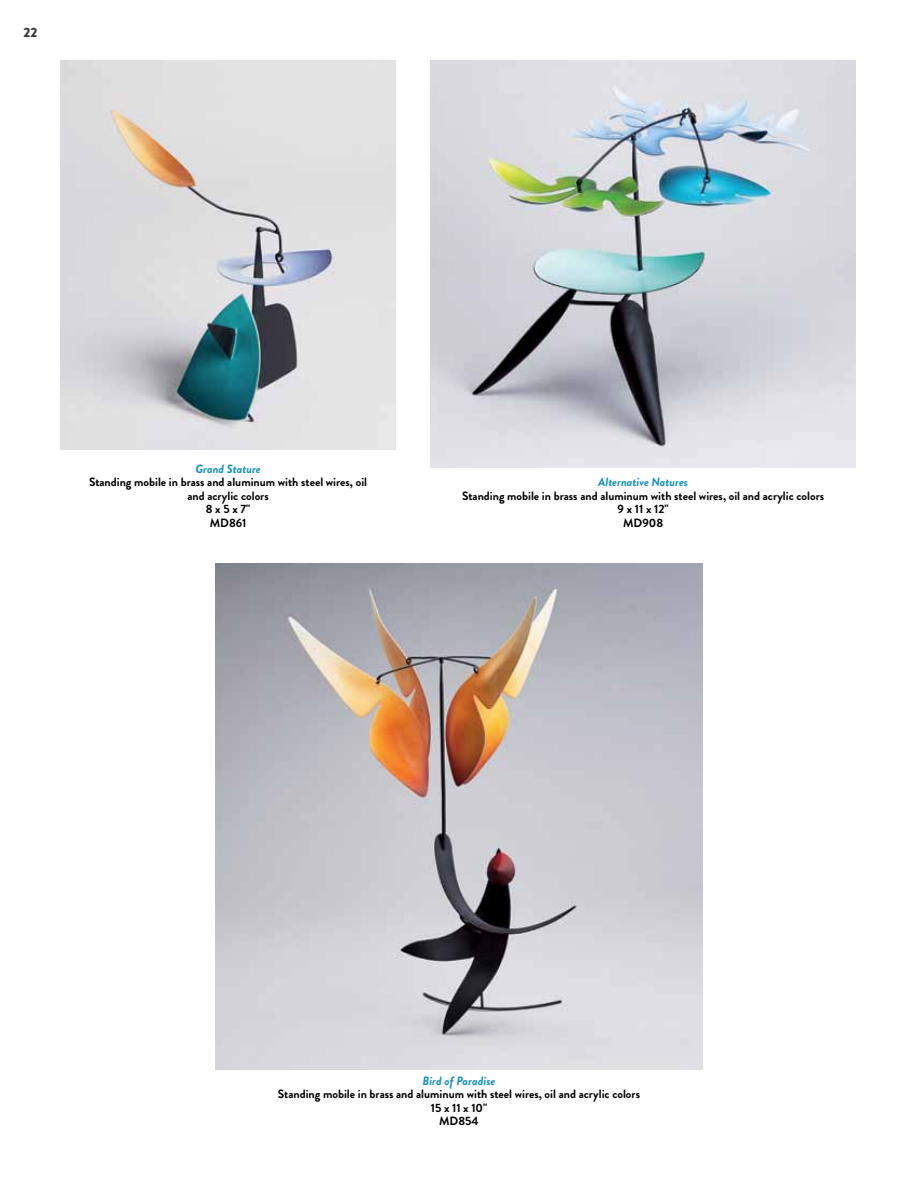
<style>
.page{position:relative;width:918px;height:1188px;background:#fff}
.page>*{position:absolute;margin:0;border:0;box-sizing:border-box;transform-origin:0 0}
.t1{font:900 13.5px "Brandon Grotesque";color:#373736}
.t2{font:700 12px/13.5px "Brandon Grotesque";color:#000;text-align:center}
.t3{font:italic 700 12px "Brandon Grotesque";color:#1791b7}
</style>
<div class="page">
<img style="left:216px;top:564px;width:486px;height:505px">
<img style="left:431px;top:61px;width:425px;height:407px">
<img style="left:61px;top:61px;width:334px;height:389px">
<p class="t1" style="left:23px;top:22px;width:15px">22</p>
<p class="t3" style="left:195px;top:460px;width:67px">Grand Stature</p>
<p class="t2" style="left:89px;top:475px;width:280px">Standing mobile in brass and aluminum with steel wires, oil and acrylic colors<br>8 x 5 x 7"<br>MD861</p>
<p class="t3" style="left:598px;top:473px;width:91px">Alternative Natures</p>
<p class="t2" style="left:462px;top:489px;width:364px">Standing mobile in brass and aluminum with steel wires, oil and acrylic colors<br>9 x 11 x 12"<br>MD908</p>
<p class="t3" style="left:423px;top:1072px;width:74px">Bird of Paradise</p>
<p class="t2" style="left:278px;top:1087px;width:364px">Standing mobile in brass and aluminum with steel wires, oil and acrylic colors<br>15 x 11 x 10"<br>MD854</p>
</div>
